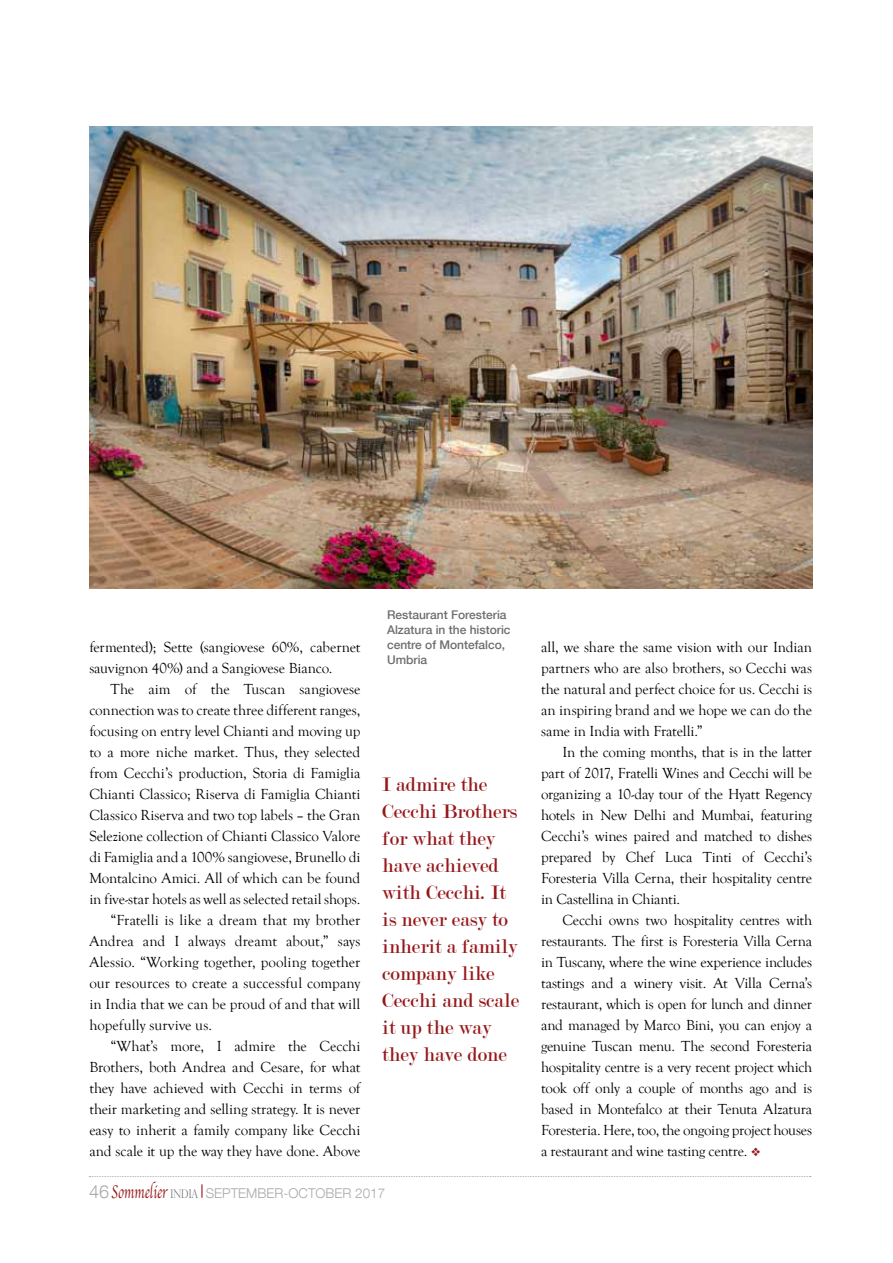
<style>
.page{position:relative;width:893px;height:1263px;background:#fff}
.page>*{position:absolute;margin:0;border:0;box-sizing:border-box;transform-origin:0 0}
.t1{font:21px/27px "Modern";color:#96171a}
.t2{font:15px/21px "Goudy Old Style T";letter-spacing:-.005em;color:#000;text-align:justify}
.t3{font:300 13.5px "Helvetica Neue LT Com";color:#a7a9ac}
.t4{font:500 12px/15px "Helvetica Neue LT Com";color:#6d6e71}
.s1{font-size:18px}
.s2{font-family:"Apple Chancery";font-weight:400;font-size:18.9px;color:#96171a}
.s3{font-family:"Perpetua Titling";font-size:12px;color:#6d6e71}
.s4{color:#96171a}
</style>
<div class="page">
<svg style="left:89px;top:126px;width:722px;height:1px"></svg>
<svg style="left:89px;top:1176px;width:722px;height:1px"></svg>
<svg style="left:201px;top:1185px;width:2px;height:12px"></svg>
<img style="left:89px;top:127px;width:723px;height:462px">
<p class="t2" style="left:89px;top:637px;width:273px">fermented); Sette (sangiovese 60%, cabernet sauvignon 40%) and a Sangiovese Bianco.</p>
<p class="t2" style="left:111px;top:679px;width:251px">The aim of the Tuscan sangiovese</p>
<p class="t2" style="left:89px;top:700px;width:273px">connection was to create three different ranges,</p>
<p class="t2" style="left:89px;top:721px;width:273px">focusing on entry level Chianti and moving up</p>
<p class="t2" style="left:89px;top:742px;width:272px">to a more niche market. Thus, they selected</p>
<p class="t2" style="left:89px;top:763px;width:273px">from Cecchi’s production, Storia di Famiglia</p>
<p class="t2" style="left:89px;top:784px;width:273px">Chianti Classico; Riserva di Famiglia Chianti</p>
<p class="t2" style="left:89px;top:805px;width:273px">Classico Riserva and two top labels – the Gran</p>
<p class="t2" style="left:89px;top:826px;width:273px">Selezione collection of Chianti Classico Valore</p>
<p class="t2" style="left:89px;top:847px;width:273px">di Famiglia and a 100% sangiovese, Brunello di</p>
<p class="t2" style="left:89px;top:868px;width:272px">Montalcino Amici. All of which can be found</p>
<p class="t2" style="left:89px;top:889px;width:273px">in five-star hotels as well as selected retail shops.</p>
<p class="t2" style="left:111px;top:910px;width:251px">“Fratelli is like a dream that my brother</p>
<p class="t2" style="left:89px;top:931px;width:273px">Andrea and I always dreamt about,” says</p>
<p class="t2" style="left:89px;top:952px;width:273px">Alessio. “Working together, pooling together</p>
<p class="t2" style="left:89px;top:973px;width:273px">our resources to create a successful company</p>
<p class="t2" style="left:89px;top:994px;width:272px">in India that we can be proud of and that will</p>
<p class="t2" style="left:89px;top:1015px;width:124px">hopefully survive us.</p>
<p class="t2" style="left:111px;top:1036px;width:251px">“What’s more, I admire the Cecchi</p>
<p class="t2" style="left:89px;top:1057px;width:273px">Brothers, both Andrea and Cesare, for what</p>
<p class="t2" style="left:89px;top:1078px;width:272px">they have achieved with Cecchi in terms of</p>
<p class="t2" style="left:89px;top:1099px;width:273px">their marketing and selling strategy. It is never</p>
<p class="t2" style="left:89px;top:1120px;width:272px">easy to inherit a family company like Cecchi</p>
<p class="t2" style="left:89px;top:1141px;width:273px">and scale it up the way they have done. Above</p>
<p class="t4" style="left:387px;top:607px;width:125px">Restaurant Foresteria<br>Alzatura in the historic centre of Montefalco,<br>Umbria</p>
<h1 class="t1" style="left:382px;top:771px;width:138px">I admire the<br>Cecchi Brothers for what they have achieved with Cecchi. It is never easy to inherit a family company like<br>Cecchi and scale it up the way they have done</h1>
<p class="t3" style="left:89px;top:1185px;width:298px"><span class="s1">46</span><span class="s2">Sommelier</span> <span class="s3">INDIA</span> SEPTEMBER-OCTOBER 2017</p>
<p class="t2" style="left:541px;top:637px;width:273px">all, we share the same vision with our Indian partners who are also brothers, so Cecchi was the natural and perfect choice for us. Cecchi is an inspiring brand and we hope we can do the same in India with Fratelli.”</p>
<p class="t2" style="left:541px;top:742px;width:273px;text-indent:21px">In the coming months, that is in the latter part of 2017, Fratelli Wines and Cecchi will be organizing a 10-day tour of the Hyatt Regency hotels in New Delhi and Mumbai, featuring Cecchi’s wines paired and matched to dishes prepared by Chef Luca Tinti of Cecchi’s Foresteria Villa Cerna, their hospitality centre in Castellina in Chianti.</p>
<p class="t2" style="left:541px;top:910px;width:273px;text-indent:21px">Cecchi owns two hospitality centres with restaurants. The first is Foresteria Villa Cerna in Tuscany, where the wine experience includes tastings and a winery visit. At Villa Cerna’s restaurant, which is open for lunch and dinner and managed by Marco Bini, you can enjoy a genuine Tuscan menu. The second Foresteria hospitality centre is a very recent project which took off only a couple of months ago and is based in Montefalco at their Tenuta Alzatura Foresteria. Here, too, the ongoing project houses a restaurant and wine tasting centre. <span class="s4">❖</span></p>
</div>
